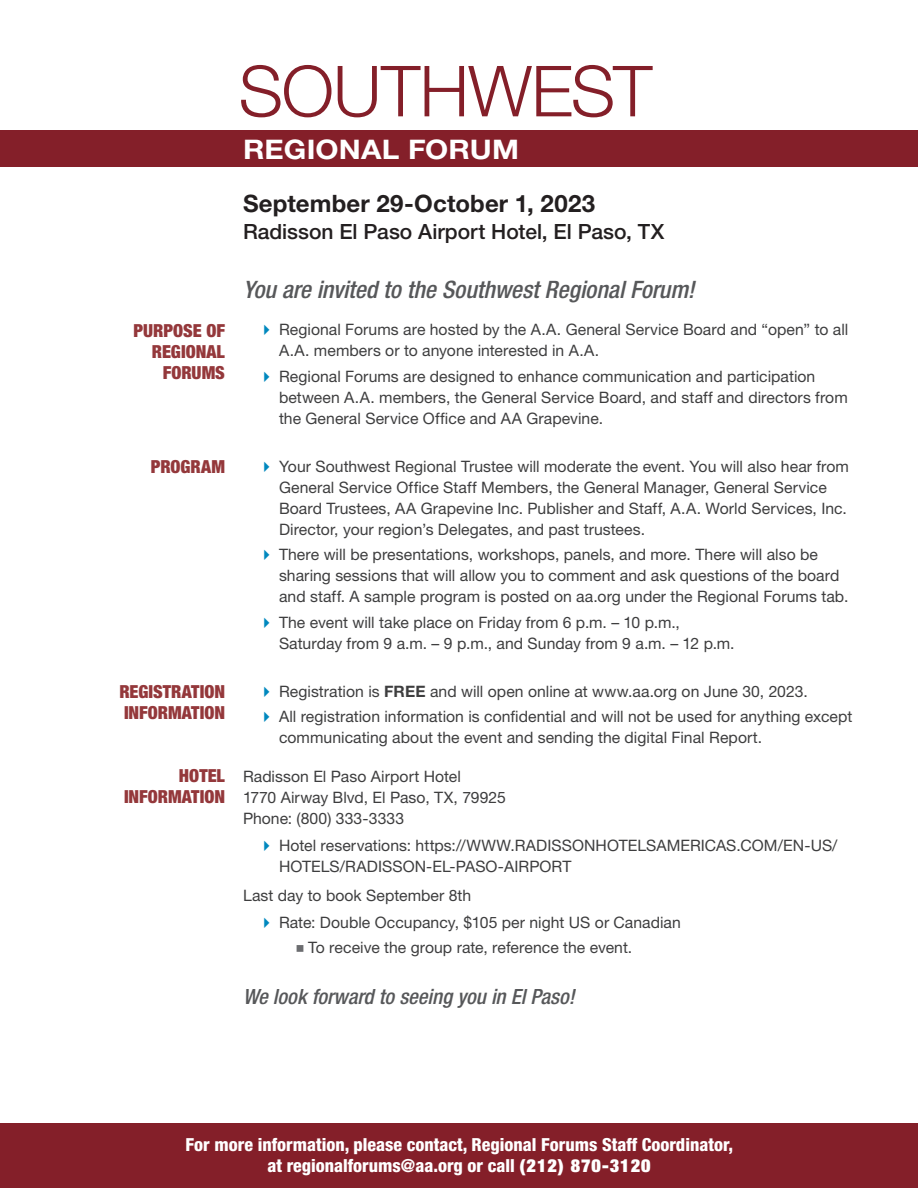
<style>
.page{position:relative;width:918px;height:1188px;background:#fff}
.page>*{position:absolute;margin:0;border:0;box-sizing:border-box;transform-origin:0 0}
.t1{font:300 70.5px "Helvetica Neue LT Std";letter-spacing:-.015em;color:#841f29}
.t2{font:700 27px "Helvetica Neue LT Std";letter-spacing:.005em;color:#fff;scale:1.1 1}
.t3{font:italic 500 condensed 24px "Helvetica Neue LT Std";letter-spacing:-.005em;color:#57585a}
.t4{font:700 24px "Helvetica Neue LT Std";letter-spacing:.005em;color:#231f20}
.t5{font:500 21px "Helvetica Neue LT Std";color:#231f20}
.t6{font:italic 500 condensed 21px "Helvetica Neue LT Std";letter-spacing:-.005em;color:#57585a}
.t7{font:800 condensed 18px/20.9px "Helvetica Neue LT Std";color:#fff;text-align:center}
.t8{font:900 condensed 18px/21px "Helvetica Neue LT Std";letter-spacing:-.005em;color:#94383b;text-align:right}
.Bullets{font:15.75px/21px "Helvetica Neue LT Std";letter-spacing:.005em;color:#3e3e3f}
.Body_1{font:15.75px/21px "Helvetica Neue LT Std";letter-spacing:.005em;color:#3e3e3f}
.s1{color:#0088be}
.s2{font-weight:700}
.s3{font-weight:900}
</style>
<div class="page">
<div style="left:0;top:131px;width:918px;height:36px;background:#841f29"></div>
<div style="left:0;top:1123px;width:918px;height:65px;background:#841f29"></div>
<p class="t8" style="left:134px;top:320px;width:93px">PURPOSE OF<br>REGIONAL<br>FORUMS</p>
<p class="t8" style="left:151px;top:456px;width:76px">PROGRAM</p>
<p class="t8" style="left:119px;top:681px;width:107px;text-align:left">REGISTRATION<br>INFORMATION</p>
<p class="t8" style="left:124px;top:765px;width:102px">HOTEL<br>INFORMATION</p>
<p class="t1" style="left:239px;top:48px;width:415px">SOUTHWEST</p>
<p class="t2" style="left:243px;top:133px;width:253px">REGIONAL FORUM</p>
<p class="t4" style="left:243px;top:188px;width:354px">September 29-October 1, 2023</p>
<p class="t5" style="left:243px;top:219px;width:423px">Radisson El Paso Airport Hotel, El Paso, TX</p>
<p class="t3" style="left:243px;top:275px;width:453px">You are invited to the Southwest Regional Forum!</p>
<p class="Bullets" style="left:279px;top:319px;width:571px;text-indent:-21px"><span class="s1">✔</span> Regional Forums are hosted by the A.A. General Service Board and “open” to all<br>A.A. members or to anyone interested in A.A.</p>
<p class="Bullets" style="left:279px;top:365px;width:570px;text-indent:-21px"><span class="s1">✔</span> Regional Forums are designed to enhance communication and participation between A.A. members, the General Service Board, and staff and directors from the General Service Office and AA Grapevine.</p>
<p class="Bullets" style="left:279px;top:455px;width:572px;text-indent:-21px"><span class="s1">✔</span> Your Southwest Regional Trustee will moderate the event. You will also hear from General Service Office Staff Members, the General Manager, General Service Board Trustees, AA Grapevine Inc. Publisher and Staff, A.A. World Services, Inc.<br>Director, your region’s Delegates, and past trustees.</p>
<p class="Bullets" style="left:279px;top:544px;width:571px;text-indent:-21px"><span class="s1">✔</span> There will be presentations, workshops, panels, and more. There will also be sharing sessions that will allow you to comment and ask questions of the board and staff. A sample program is posted on aa.org under the Regional Forums tab.</p>
<p class="Bullets" style="left:279px;top:611px;width:457px;text-indent:-21px"><span class="s1">✔</span> The event will take place on Friday from 6 p.m. – 10 p.m.,<br>Saturday from 9 a.m. – 9 p.m., and Sunday from 9 a.m. – 12 p.m.</p>
<p class="Bullets" style="left:258px;top:680px;width:551px"><span class="s1">✔</span> Registration is <span class="s2">FREE</span> and will open online at www.aa.org on June 30, 2023.</p>
<p class="Bullets" style="left:279px;top:706px;width:575px;text-indent:-21px"><span class="s1">✔</span> All registration information is confidential and will not be used for anything except communicating about the event and sending the digital Final Report.</p>
<p class="Body_1" style="left:243px;top:766px;width:264px">Radisson El Paso Airport Hotel<br>1770 Airway Blvd, El Paso, TX, 79925<br>Phone: (800) 333-3333</p>
<p class="Bullets" style="left:279px;top:835px;width:560px;text-indent:-21px"><span class="s1">✔</span> Hotel reservations: https://WWW.RADISSONHOTELSAMERICAS.COM/EN-US/<br>HOTELS/RADISSON-EL-PASO-AIRPORT</p>
<p class="Body_1" style="left:243px;top:884px;width:230px">Last day to book September 8th</p>
<p class="Bullets" style="left:258px;top:911px;width:424px"><span class="s1">✔</span> Rate: Double Occupancy, $105 per night US or Canadian</p>
<p class="Bullets" style="left:308px;top:937px;width:326px">To receive the group rate, reference the event.</p>
<p class="t6" style="left:243px;top:985px;width:333px">We look forward to seeing you in El Paso!</p>
<p class="t7" style="left:186px;top:1134px;width:549px">For more information, please contact, Regional Forums Staff Coordinator, at regionalforums@aa.org or call <span class="s3">(212) 870-3120</span></p>
</div>
